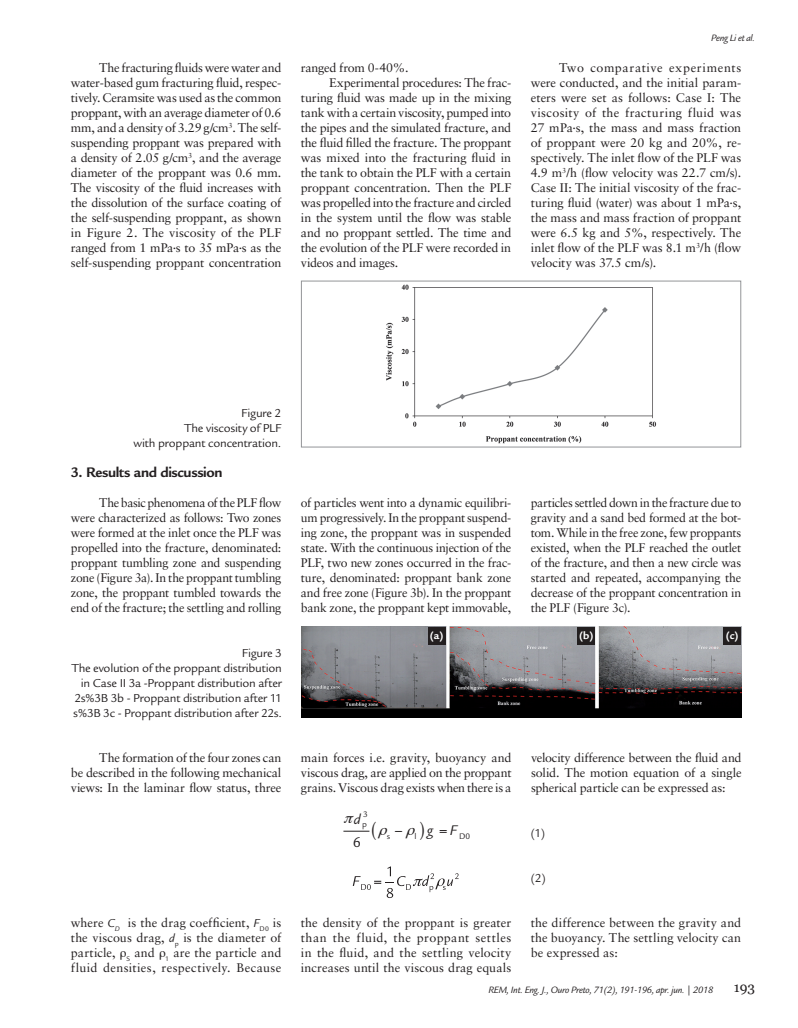
<style>
.page{position:relative;width:798px;height:1028px;background:#fff}
.page>*{position:absolute;margin:0;border:0;box-sizing:border-box;transform-origin:0 0}
.t1{font:italic 15.12px "Legacy Sans";color:#231f20}
.t2{font:15.12px "Legacy Sans";color:#231f20}
.Subtítulo{font:700 15px "Legacy Sans";letter-spacing:-.025em;color:#231f20}
.t3{font:13.75px "Georgia";color:#231f20}
.Texto_-_EN{font:12.5px/15px "Sabon LT Std";letter-spacing:-.01em;color:#231f20;text-align:justify}
.Legenda{font:12.5px/15px "Legacy Sans";letter-spacing:-.02em;color:#231f20;text-align:right}
.legenda_PT{font:700 11.25px "Legacy Sans";color:#fff}
.t4{font:italic 10px "Legacy Sans";letter-spacing:-.025em;color:#231f20}
.t5{font:8.75px/10.8px "Legacy Sans";color:#231f20}
.s1{font-family:"Legacy Sans";font-style:italic}
</style>
<div class="page">
<img style="left:386px;top:284px;width:270px;height:160px">
<div style="left:301px;top:280px;width:440px;height:167px;border:1px solid #939598"></div>
<svg style="left:352px;top:866px;width:106px;height:32px"></svg>
<img style="left:301px;top:626px;width:440px;height:92px">
<div style="left:427px;top:627px;width:18px;height:18px;background:#231f20"></div>
<div style="left:577px;top:627px;width:18px;height:18px;background:#231f20"></div>
<div style="left:723px;top:627px;width:17px;height:18px;background:#231f20"></div>
<svg style="left:343px;top:830px;width:27px;height:2px"></svg>
<p class="Texto_-_EN" style="left:71px;top:60px;width:212px;text-indent:28px">The fracturing fluids were water and water-based gum fracturing fluid, respec&shy;tively. Ceramsite was used as the common proppant, with an average diameter of 0.6 mm, and a density of 3.29 g/cm<sup>3</sup>. The self&shy;suspending proppant was prepared with a density of 2.05 g/cm<sup>3</sup>, and the average diameter of the proppant was 0.6 mm.<br>The viscosity of the fluid increases with the dissolution of the surface coating of the self-suspending proppant, as shown in Figure 2. The viscosity of the PLF ranged from 1 mPa·s to 35 mPa·s as the self-suspending proppant concentration</p>
<p class="Texto_-_EN" style="left:301px;top:60px;width:109px">ranged from 0-40%.</p>
<p class="Texto_-_EN" style="left:301px;top:75px;width:212px;text-indent:28px">Experimental procedures: The frac&shy;turing fluid was made up in the mixing tank with a certain viscosity, pumped into the pipes and the simulated fracture, and the fluid filled the fracture. The proppant was mixed into the fracturing fluid in the tank to obtain the PLF with a certain proppant concentration. Then the PLF was propelled into the fracture and circled in the system until the flow was stable and no proppant settled. The time and the evolution of the PLF were recorded in videos and images.</p>
<p class="t4" style="left:711px;top:32px;width:45px">Peng Li et al.</p>
<p class="Texto_-_EN" style="left:530px;top:60px;width:212px;text-indent:28px">Two comparative experiments were conducted, and the initial param&shy;eters were set as follows: Case I: The viscosity of the fracturing fluid was 27 mPa·s, the mass and mass fraction of proppant were 20 kg and 20%, re&shy;spectively. The inlet flow of the PLF was 4.9 m<sup>3</sup>/h (flow velocity was 22.7 cm/s).<br>Case II: The initial viscosity of the frac&shy;turing fluid (water) was about 1 mPa·s, the mass and mass fraction of proppant were 6.5 kg and 5%, respectively. The inlet flow of the PLF was 8.1 m<sup>3</sup>/h (flow velocity was 37.5 cm/s).</p>
<p class="Legenda" style="left:241px;top:405px;width:41px">Figure 2</p>
<p class="Legenda" style="left:184px;top:420px;width:98px">The viscosity of PLF</p>
<p class="Legenda" style="left:133px;top:435px;width:149px">with proppant concentration.</p>
<p class="Subtítulo" style="left:71px;top:463px;width:153px">3. Results and discussion</p>
<p class="Texto_-_EN" style="left:71px;top:495px;width:212px;text-indent:28px">The basic phenomena of the PLF flow were characterized as follows: Two zones were formed at the inlet once the PLF was propelled into the fracture, denominated: proppant tumbling zone and suspending zone (Figure 3a). In the proppant tumbling zone, the proppant tumbled towards the end of the fracture; the settling and rolling</p>
<p class="Texto_-_EN" style="left:301px;top:495px;width:212px">of particles went into a dynamic equilibri&shy;um progressively. In the proppant suspend&shy;ing zone, the proppant was in suspended state. With the continuous injection of the PLF, two new zones occurred in the frac&shy;ture, denominated: proppant bank zone and free zone (Figure 3b). In the proppant bank zone, the proppant kept immovable,</p>
<p class="Texto_-_EN" style="left:530px;top:495px;width:212px">particles settled down in the fracture due to gravity and a sand bed formed at the bot&shy;tom. While in the free zone, few proppants existed, when the PLF reached the outlet of the fracture, and then a new circle was started and repeated, accompanying the decrease of the proppant concentration in the PLF (Figure 3c).</p>
<p class="Legenda" style="left:242px;top:645px;width:41px">Figure 3</p>
<p class="Legenda" style="left:72px;top:660px;width:212px">The evolution of the proppant distribution in Case II 3a -Proppant distribution after 2s%3B 3b - Proppant distribution after 11 s%3B 3c - Proppant distribution after 22s.</p>
<p class="Texto_-_EN" style="left:71px;top:750px;width:212px;text-indent:28px">The formation of the four zones can be described in the following mechanical views: In the laminar flow status, three</p>
<p class="Texto_-_EN" style="left:301px;top:750px;width:212px">main forces i.e. gravity, buoyancy and viscous drag, are applied on the proppant grains. Viscous drag exists when there is a</p>
<p class="Texto_-_EN" style="left:531px;top:750px;width:212px">velocity difference between the fluid and solid. The motion equation of a single spherical particle can be expressed as:</p>
<p class="t5" style="left:362px;top:808px;width:7px">3 p</p>
<p class="t5" style="left:387px;top:831px;width:5px">s</p>
<p class="t5" style="left:414px;top:831px;width:4px">l</p>
<p class="t5" style="left:459px;top:831px;width:12px">D0</p>
<p class="t2" style="left:352px;top:833px;width:10px">6</p>
<p class="legenda_PT" style="left:429px;top:629px;width:15px">(a)</p>
<p class="legenda_PT" style="left:579px;top:629px;width:16px">(b)</p>
<p class="legenda_PT" style="left:725px;top:629px;width:14px">(c)</p>
<p class="t1" style="left:354px;top:810px;width:9px">d</p>
<p class="t1" style="left:427px;top:822px;width:31px">g F</p>
<p class="Legenda" style="left:530px;top:825px;width:16px">(1)</p>
<p class="Legenda" style="left:530px;top:870px;width:16px">(2)</p>
<p class="Texto_-_EN" style="left:71px;top:915px;width:212px">where <span class="s1">C</span><sub>D</sub> is the drag coefficient, <span class="s1">F</span><sub>D0</sub> is the viscous drag, <span class="s1">d</span><sub>p</sub> is the diameter of particle, <sub>S</sub> and <sub>1</sub> are the particle and fluid densities, respectively. Because</p>
<p class="Texto_-_EN" style="left:301px;top:915px;width:212px">the density of the proppant is greater than the fluid, the proppant settles in the fluid, and the settling velocity increases until the viscous drag equals</p>
<p class="Texto_-_EN" style="left:530px;top:915px;width:212px">the difference between the gravity and the buoyancy. The settling velocity can be expressed as:</p>
<p class="t4" style="left:488px;top:984px;width:226px">REM, Int. Eng. J., Ouro Preto, 71(2), 191-196, apr. jun. | 2018</p>
<p class="t3" style="left:733px;top:979px;width:23px">193</p>
</div>
